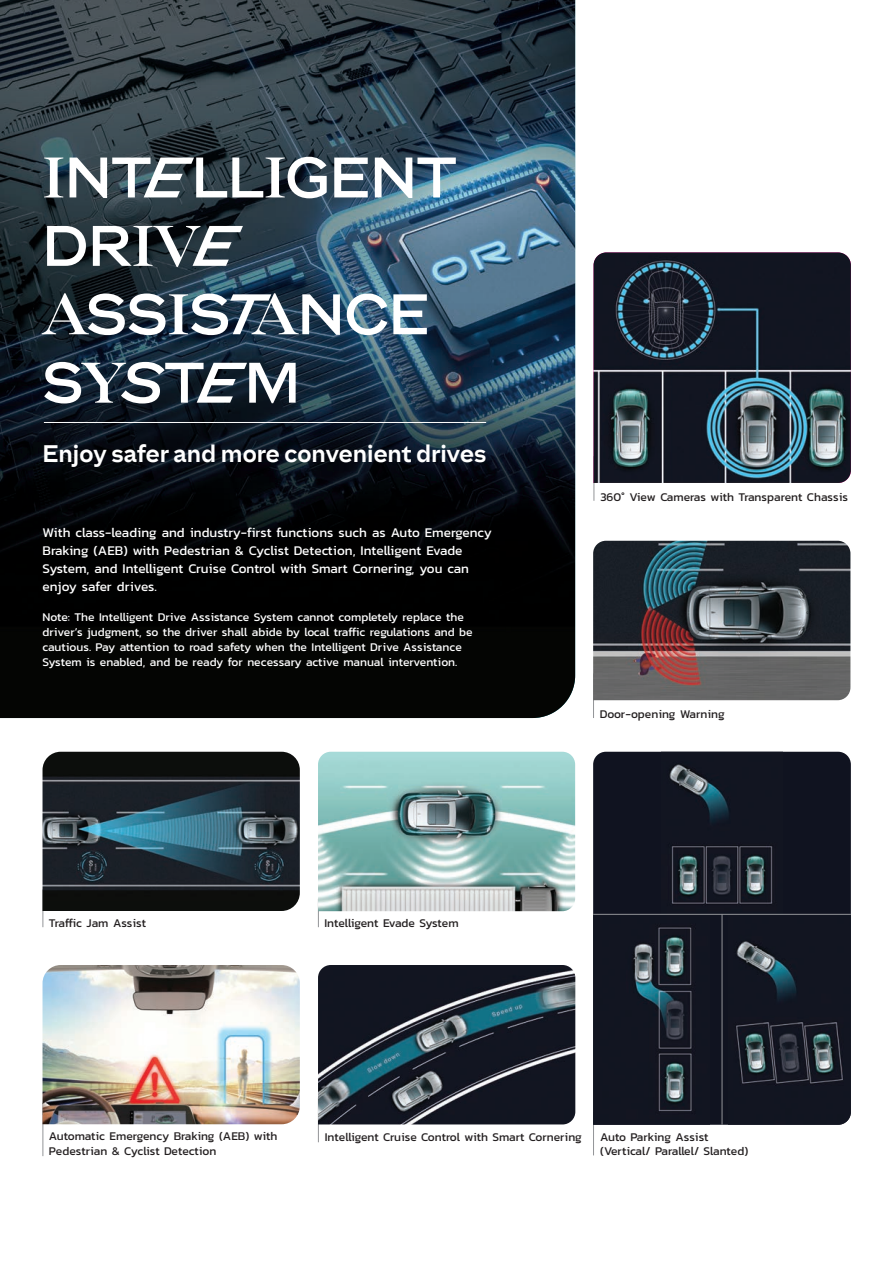
<style>
.page{position:relative;width:893px;height:1263px;background:#fff}
.page>*{position:absolute;margin:0;border:0;box-sizing:border-box;transform-origin:0 0}
.t1{font:57px/68.4px "OR Afunky Headline";color:#fff}
.t2{font:700 24px "OR Afunky Text";color:#fff}
.t3{font:13.5px/18px "Kanit";color:#fff}
.t4{font:12px/15px "Kanit";color:#fff}
.t5{font:12px/14.4px "Kanit";color:#231f20}
</style>
<div class="page">
<img style="left:0;top:0;width:575px;height:718px">
<hr style="left:44px;top:422px;width:442px;height:1px;background:#fff">
<hr style="left:593px;top:673px;width:1px;height:45px;background:#939598">
<img style="left:593px;top:541px;width:257px;height:159px">
<hr style="left:318px;top:1098px;width:1px;height:44px;background:#939598">
<img style="left:318px;top:965px;width:257px;height:159px">
<hr style="left:43px;top:889px;width:1px;height:38px;background:#939598">
<img style="left:43px;top:752px;width:257px;height:159px">
<hr style="left:43px;top:1103px;width:1px;height:53px;background:#939598">
<img style="left:43px;top:965px;width:257px;height:159px">
<hr style="left:593px;top:1112px;width:1px;height:43px;background:#939598">
<div style="left:593px;top:752px;width:258px;height:373px;background:#101320"></div>
<img style="left:662px;top:752px;width:120px;height:162px">
<img style="left:593px;top:915px;width:117px;height:210px">
<img style="left:729px;top:915px;width:121px;height:210px">
<hr style="left:722px;top:914px;width:1px;height:211px;background:#939598">
<hr style="left:593px;top:914px;width:258px;height:1px;background:#939598">
<svg style="left:318px;top:911px;width:1px;height:16px"></svg>
<img style="left:318px;top:752px;width:257px;height:159px">
<hr style="left:594px;top:456px;width:1px;height:45px;background:#939598">
<img style="left:594px;top:252px;width:257px;height:231px">
<h1 class="t1" style="left:43px;top:148px;width:415px">INTELLIGENT<br>DRIVE<br>ASSISTANCE<br>SYSTEM</h1>
<h2 class="t2" style="left:43px;top:444px;width:445px">Enjoy safer and more convenient drives</h2>
<p class="t3" style="left:43px;top:523px;width:451px">With class-leading and industry-first functions such as Auto Emergency Braking (AEB) with Pedestrian &amp; Cyclist Detection, Intelligent Evade System, and Intelligent Cruise Control with Smart Cornering, you can enjoy safer drives.</p>
<p class="t4" style="left:43px;top:609px;width:432px">Note: The Intelligent Drive Assistance System cannot completely replace the driver’s judgment, so the driver shall abide by local traffic regulations and be cautious. Pay attention to road safety when the Intelligent Drive Assistance System is enabled, and be ready for necessary active manual intervention.</p>
<p class="t5" style="left:49px;top:916px;width:99px">Traffic Jam Assist</p>
<p class="t5" style="left:324px;top:916px;width:136px">Intelligent Evade System</p>
<p class="t5" style="left:600px;top:489px;width:249px">360° View Cameras with Transparent Chassis</p>
<p class="t5" style="left:600px;top:707px;width:126px">Door-opening Warning</p>
<p class="t5" style="left:49px;top:1129px;width:230px">Automatic Emergency Braking (AEB) with<br>Pedestrian &amp; Cyclist Detection</p>
<p class="t5" style="left:600px;top:1129px;width:150px">Auto Parking Assist (Vertical/ Parallel/ Slanted)</p>
<p class="t5" style="left:325px;top:1129px;width:259px">Intelligent Cruise Control with Smart Cornering</p>
</div>
